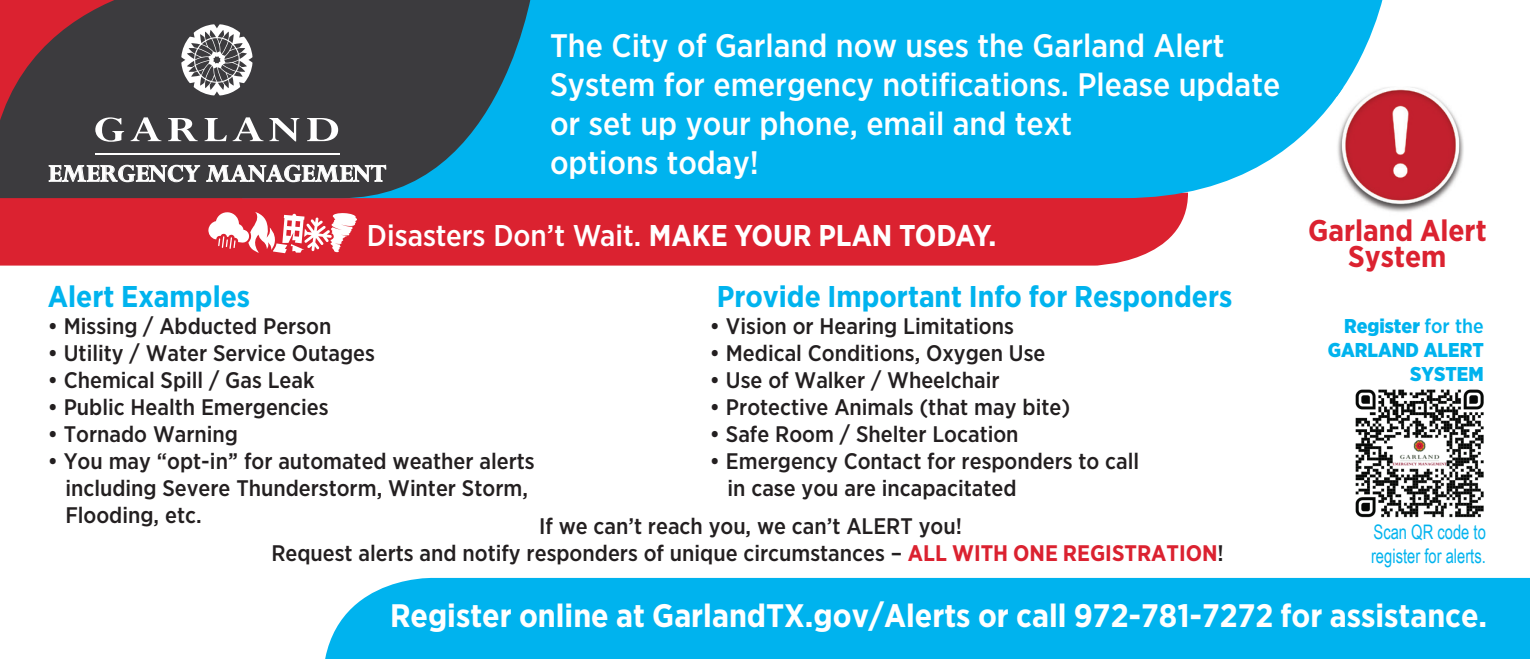
<style>
.page{position:relative;width:1530px;height:659px;background:#fff}
.page>*{position:absolute;margin:0;border:0;box-sizing:border-box;transform-origin:0 0}
.t1{font:500 32.5px/39px "Gotham Narrow";color:#fff}
.t2{font:700 32.5px "Gotham Narrow";color:#fff}
.t3{font:700 30px "Gotham Narrow";color:#00b3ee}
.t4{font:500 30px "Gotham Narrow";color:#fff}
.t5{font:700 30px/26px "Gotham Narrow";color:#db2230;text-align:center}
.t6{font:700 26.75px "Perpetua";color:#fff}
.t7{font:500 22.5px/27px "Gotham Narrow";color:#231f20}
.t8{font:900 20px/24px "Gotham Narrow";color:#00b3ee;text-align:right}
.t9{font:20px/24px "Arial Narrow";color:#00b3ee;scale:.9 1}
.s1{font-weight:700}
.s2{font-weight:700;color:#db2230}
.s3{font-weight:500}
</style>
<div class="page">
<div style="left:0;top:198px;width:1188px;height:68px;background:#db2230"></div>
<div style="left:325px;top:577px;width:1205px;height:82px;background:#00b3ee"></div>
<svg style="left:208px;top:212px;width:149px;height:41px"></svg>
<div style="left:535px;top:0;width:848px;height:198px;background:#00b3ee"></div>
<svg style="left:0;top:0;width:535px;height:198px;background:#3e4852"></svg>
<svg style="left:48px;top:165px;width:152px;height:23px;background:#6d6c6e"></svg>
<svg style="left:206px;top:165px;width:180px;height:23px;background:#6c6b6d"></svg>
<hr style="left:95px;top:153px;width:245px;height:1px;background:#fff">
<svg style="left:95px;top:117px;width:29px;height:25px"></svg>
<svg style="left:131px;top:117px;width:30px;height:24px"></svg>
<svg style="left:168px;top:118px;width:30px;height:23px"></svg>
<svg style="left:205px;top:118px;width:22px;height:23px"></svg>
<svg style="left:233px;top:117px;width:66px;height:24px"></svg>
<svg style="left:307px;top:118px;width:31px;height:23px"></svg>
<svg style="left:181px;top:24px;width:72px;height:71px"></svg>
<img style="left:1336px;top:87px;width:128px;height:125px">
<svg style="left:1336px;top:87px;width:8px;height:10px"></svg>
<img style="left:1355px;top:389px;width:129px;height:129px">
<p class="t6" style="left:48px;top:157px;width:339px">EMERGENCY MANAGEMENT</p>
<h1 class="t1" style="left:550px;top:26px;width:732px">The City of Garland now uses the Garland Alert System for emergency notifications. Please update or set up your phone, email and text<br>options today!</h1>
<h2 class="t4" style="left:367px;top:216px;width:631px">Disasters Don’t Wait. <span class="s1">MAKE YOUR PLAN TODAY.</span></h2>
<h2 class="t3" style="left:717px;top:277px;width:517px">Provide Important Info for Responders</h2>
<p class="t7" style="left:710px;top:312px;width:306px">• Vision or Hearing Limitations</p>
<p class="t7" style="left:710px;top:339px;width:337px">• Medical Conditions, Oxygen Use</p>
<p class="t7" style="left:710px;top:366px;width:291px">• Use of Walker / Wheelchair</p>
<p class="t7" style="left:710px;top:393px;width:362px">• Protective Animals (that may bite)</p>
<p class="t7" style="left:710px;top:420px;width:310px">• Safe Room / Shelter Location</p>
<p class="t7" style="left:728px;top:447px;width:413px;text-indent:-18px">• Emergency Contact for responders to call in case you are incapacitated</p>
<p class="t7" style="left:271px;top:512px;width:954px;text-align:center">If we can’t reach you, we can’t ALERT you!<br>Request alerts and notify responders of unique circumstances – <span class="s2">ALL WITH ONE REGISTRATION</span>!</p>
<h2 class="t3" style="left:48px;top:277px;width:204px">Alert Examples</h2>
<p class="t7" style="left:48px;top:312px;width:285px">• Missing / Abducted Person</p>
<p class="t7" style="left:48px;top:339px;width:329px">• Utility / Water Service Outages</p>
<p class="t7" style="left:48px;top:366px;width:268px">• Chemical Spill / Gas Leak</p>
<p class="t7" style="left:48px;top:393px;width:282px">• Public Health Emergencies</p>
<p class="t7" style="left:48px;top:420px;width:192px">• Tornado Warning</p>
<p class="t7" style="left:65px;top:447px;width:471px;text-indent:-18px">• You may ‘‘opt-in’’ for automated weather alerts including Severe Thunderstorm, Winter Storm,<br>Flooding, etc.</p>
<h2 class="t5" style="left:1308px;top:217px;width:180px">Garland Alert<br>System</h2>
<p class="t8" style="left:1328px;top:314px;width:158px">Register <span class="s3">for the<br></span>GARLAND ALERT<br>SYSTEM</p>
<p class="t9" style="left:1371px;top:519px;width:129px">Scan QR code to register for alerts.</p>
<h1 class="t2" style="left:390px;top:594px;width:1099px">Register online at GarlandTX.gov/Alerts or call 972-781-7272 for assistance.</h1>
</div>
